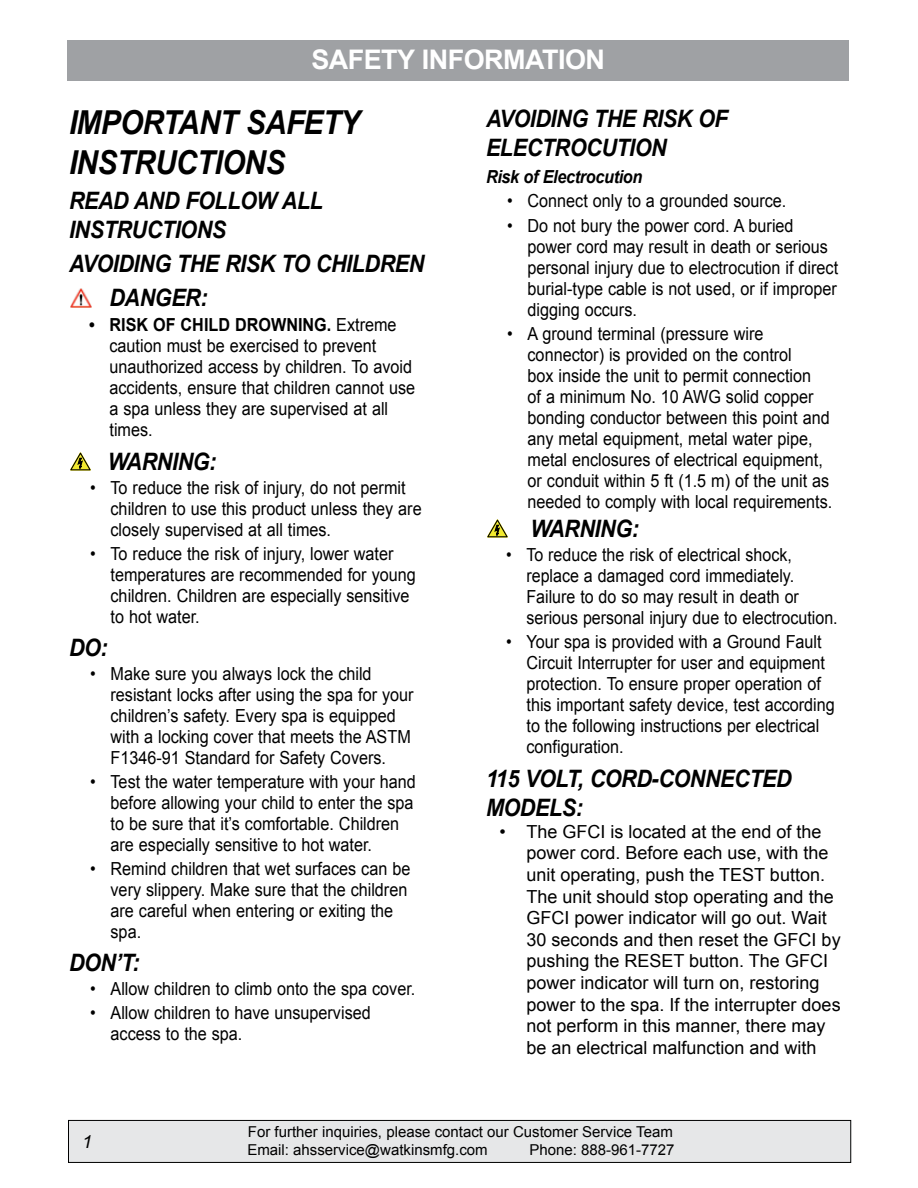
<style>
.page{position:relative;width:918px;height:1188px;background:#fff}
.page>*{position:absolute;margin:0;border:0;box-sizing:border-box;transform-origin:0 0}
.t1{font:italic 700 33px/39.6px "Arial";letter-spacing:-.02em;color:#000;scale:.9 1}
.t2{font:700 27px "Arial";letter-spacing:-.02em;color:#fff}
.t3{font:italic 700 24px/28.8px "Arial";letter-spacing:-.02em;color:#000;scale:.9 1}
.t4{font:18px/21px "Arial";color:#000;scale:.9 1}
.t5{font:18px/21.6px "Arial";color:#000}
.t6{font:18px/21px "Arial";color:#000;scale:.89 1}
.t7{font:italic 700 18px "Arial";letter-spacing:-.02em;color:#000;scale:.9 1}
.t8{font:italic 18px "Arial";color:#000}
.t9{font:15px/17.7px "Arial";color:#000}
.s1{font-weight:700}
</style>
<div class="page">
<div style="left:69px;top:1120px;width:782px;height:42px;background:#e6e7e8"></div>
<div style="left:68px;top:1120px;width:783px;height:43px;border:1px solid #000"></div>
<div style="left:68px;top:40px;width:781px;height:41px;background:#9fa1a4"></div>
<img style="left:70px;top:289px;width:22px;height:19px">
<svg style="left:70px;top:452px;width:21px;height:18px"></svg>
<svg style="left:487px;top:519px;width:21px;height:18px"></svg>
<h2 class="t2" style="left:311px;top:41px;width:295px">SAFETY INFORMATION</h2>
<h1 class="t1" style="left:69px;top:104px;width:325px">IMPORTANT SAFETY<br>INSTRUCTIONS</h1>
<h3 class="t3" style="left:69px;top:187px;width:284px">READ AND FOLLOW ALL<br>INSTRUCTIONS</h3>
<h3 class="t3" style="left:109px;top:247px;width:352px;line-height:34.2px;text-indent:-40px">AVOIDING THE RISK TO CHILDREN<br>DANGER:</h3>
<p class="t4" style="left:110px;top:314px;width:341px;text-indent:-20px"><span class="s1">• RISK OF CHILD DROWNING.</span> Extreme caution must be exercised to prevent unauthorized access by children. To avoid accidents, ensure that children cannot use a spa unless they are supervised at all times.</p>
<h3 class="t3" style="left:108px;top:448px;width:122px">WARNING:</h3>
<p class="t4" style="left:111px;top:477px;width:347px;text-indent:-20px">• To reduce the risk of injury, do not permit children to use this product unless they are closely supervised at all times.</p>
<p class="t4" style="left:111px;top:544px;width:341px;text-indent:-20px">• To reduce the risk of injury, lower water temperatures are recommended for young children. Children are especially sensitive to hot water.</p>
<h3 class="t3" style="left:69px;top:633px;width:45px">DO:</h3>
<p class="t4" style="left:111px;top:663px;width:338px;text-indent:-20px">• Make sure you always lock the child resistant locks after using the spa for your children’s safety. Every spa is equipped with a locking cover that meets the ASTM F1346-91 Standard for Safety Covers.</p>
<p class="t4" style="left:111px;top:771px;width:341px;text-indent:-20px">• Test the water temperature with your hand before allowing your child to enter the spa to be sure that it’s comfortable. Children are especially sensitive to hot water.</p>
<p class="t4" style="left:111px;top:859px;width:335px;text-indent:-20px">• Remind children that wet surfaces can be very slippery. Make sure that the children are careful when entering or exiting the spa.</p>
<h3 class="t3" style="left:69px;top:949px;width:80px">DON’T:</h3>
<p class="t4" style="left:90px;top:978px;width:363px">• Allow children to climb onto the spa cover.</p>
<p class="t4" style="left:111px;top:1003px;width:291px;text-indent:-20px">• Allow children to have unsupervised access to the spa.</p>
<h3 class="t3" style="left:486px;top:105px;width:270px">AVOIDING THE RISK OF<br>ELECTROCUTION</h3>
<p class="t7" style="left:486px;top:165px;width:175px">Risk of Electrocution</p>
<p class="t4" style="left:507px;top:191px;width:312px">• Connect only to a grounded source.</p>
<p class="t4" style="left:528px;top:215px;width:347px;text-indent:-20px">• Do not bury the power cord. A buried power cord may result in death or serious personal injury due to electrocution if direct burial-type cable is not used, or if improper digging occurs.</p>
<p class="t4" style="left:528px;top:323px;width:340px;text-indent:-20px">• A ground terminal (pressure wire connector) is provided on the control<br>box inside the unit to permit connection<br>of a minimum No. 10 AWG solid copper bonding conductor between this point and any metal equipment, metal water pipe, metal enclosures of electrical equipment, or conduit within 5 ft (1.5 m) of the unit as needed to comply with local requirements.</p>
<h3 class="t3" style="left:530px;top:515px;width:122px">WARNING:</h3>
<p class="t6" style="left:526px;top:544px;width:351px;text-indent:-20px">• To reduce the risk of electrical shock, replace a damaged cord immediately.<br>Failure to do so may result in death or serious personal injury due to electrocution.</p>
<p class="t4" style="left:526px;top:632px;width:344px;text-indent:-20px">• Your spa is provided with a Ground Fault Circuit Interrupter for user and equipment protection. To ensure proper operation of this important safety device, test according to the following instructions per electrical configuration.</p>
<h3 class="t3" style="left:486px;top:765px;width:341px">115 VOLT, CORD-CONNECTED<br>MODELS:</h3>
<p class="t5" style="left:526px;top:821px;width:316px;text-indent:-27px">• The GFCI is located at the end of the power cord. Before each use, with the unit operating, push the TEST button.<br>The unit should stop operating and the GFCI power indicator will go out. Wait 30 seconds and then reset the GFCI by pushing the RESET button. The GFCI power indicator will turn on, restoring power to the spa. If the interrupter does not perform in this manner, there may be an electrical malfunction and with</p>
<p class="t8" style="left:82px;top:1130px;width:12px">1</p>
<p class="t9" style="left:247px;top:1123px;width:427px">For further inquiries, please contact our Customer Service Team<br>Email: ahsservice@watkinsmfg.com</p>
<p class="t9" style="left:529px;top:1141px;width:147px">Phone: 888-961-7727</p>
</div>
